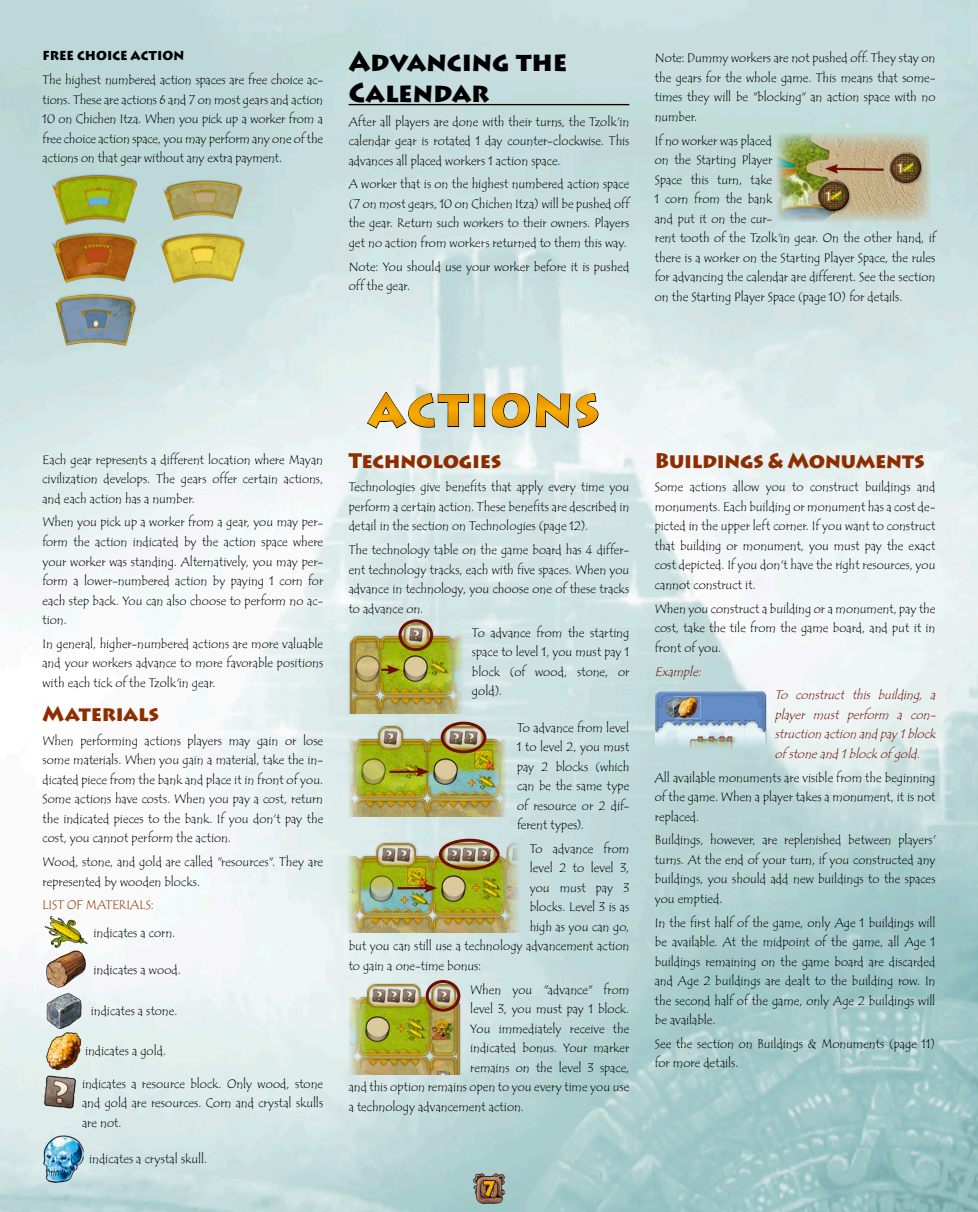
<style>
.page{position:relative;width:978px;height:1212px;background:#fff}
.page>*{position:absolute;margin:0;border:0;box-sizing:border-box;transform-origin:0 0}
.t1{font:900 45px "Lithos Pro";letter-spacing:.035em;color:#f8ac00}
.t2{font:900 27px/31.2px "Lithos Pro";letter-spacing:-.01em;color:#000;scale:.95 1}
.t3{font:900 21px "Lithos Pro";letter-spacing:-.015em;color:#8d2d00;scale:.95 1}
.t4{font:900 21px "Lithos Pro";color:#f8ac00;scale:.95 1}
.t5{font:12.75px/19.5px "Tempus Sans ITCCZ";color:#000;text-align:justify;scale:.95 1}
.t6{font:italic 12.75px/19.5px "Tempus Sans ITCCZ";color:#6c0e01;text-align:justify;scale:.95 1}
.t7{font:900 12.75px "Lithos Pro";color:#000;scale:.95 1}
.t8{font:12.75px "Tempus Sans ITCCZ";letter-spacing:.01em;color:#8d2d00;scale:.95 1}
</style>
<div class="page">
<img style="left:0;top:0;width:978px;height:1212px">
<img style="left:43px;top:156px;width:103px;height:57px">
<img style="left:151px;top:151px;width:103px;height:63px">
<img style="left:43px;top:213px;width:103px;height:74px">
<img style="left:151px;top:214px;width:103px;height:74px">
<img style="left:55px;top:292px;width:83px;height:54px">
<hr style="left:349px;top:104px;width:280px;height:1px;background:#000">
<img style="left:772px;top:128px;width:163px;height:99px">
<div style="left:889px;top:152px;width:34px;height:34px;background:#000;opacity:.4"></div>
<div style="left:889px;top:153px;width:32px;height:21px;background:#fff;opacity:.75"></div>
<div style="left:889px;top:157px;width:32px;height:26px;background:#000;opacity:.75"></div>
<div style="left:817px;top:180px;width:35px;height:34px;background:#000;opacity:.4"></div>
<div style="left:817px;top:181px;width:32px;height:21px;background:#fff;opacity:.75"></div>
<div style="left:817px;top:185px;width:32px;height:26px;background:#000;opacity:.75"></div>
<svg style="left:825px;top:164px;width:61px;height:10px"></svg>
<img style="left:43px;top:916px;width:46px;height:32px">
<img style="left:43px;top:950px;width:46px;height:37px">
<img style="left:43px;top:993px;width:44px;height:36px">
<img style="left:43px;top:1032px;width:42px;height:38px">
<img style="left:43px;top:1074px;width:35px;height:36px">
<img style="left:44px;top:1135px;width:40px;height:48px">
<img style="left:349px;top:623px;width:123px;height:90px">
<img style="left:356px;top:656px;width:24px;height:26px">
<img style="left:404px;top:656px;width:24px;height:26px">
<svg style="left:381px;top:660px;width:19px;height:17px"></svg>
<div style="left:399px;top:619px;width:34px;height:32px;border:3px solid #6c0e01;border-radius:50%"></div>
<img style="left:336px;top:726px;width:181px;height:90px">
<img style="left:361px;top:759px;width:24px;height:25px">
<img style="left:433px;top:759px;width:25px;height:25px">
<hr style="left:390px;top:770px;width:30px;height:3px;background:#6c0e01">
<svg style="left:414px;top:764px;width:16px;height:12px"></svg>
<div style="left:441px;top:722px;width:45px;height:31px;border:3px solid #6c0e01;border-radius:50%"></div>
<img style="left:336px;top:842px;width:194px;height:91px">
<img style="left:369px;top:875px;width:24px;height:26px">
<img style="left:441px;top:875px;width:25px;height:26px">
<hr style="left:398px;top:887px;width:30px;height:2px;background:#6c0e01">
<svg style="left:422px;top:881px;width:16px;height:12px"></svg>
<div style="left:439px;top:839px;width:61px;height:31px;border:3px solid #6c0e01;border-radius:50%"></div>
<img style="left:319px;top:984px;width:143px;height:90px">
<img style="left:366px;top:1016px;width:24px;height:26px">
<div style="left:426px;top:980px;width:34px;height:32px;border:3px solid #6c0e01;border-radius:50%"></div>
<div style="left:654px;top:690px;width:113px;height:75px;background:#fff;opacity:.75"></div>
<div style="left:654px;top:692px;width:114px;height:76px;background:#000;opacity:.75"></div>
<div style="left:335px;top:378px;width:297px;height:76px;background:#8d2d00;opacity:.5"></div>
<img style="left:473px;top:1173px;width:32px;height:30px">
<svg style="left:482px;top:1179px;width:15px;height:20px"></svg>
<p class="t7" style="left:43px;top:48px;width:151px">FREE CHOICE ACTION</p>
<p class="t5" style="left:43px;top:70px;width:297px">The highest numbered action spaces are free choice ac&shy;tions. These are actions 6 and 7 on most gears and action 10 on Chichen Itza. When you pick up a worker from a free choice action space, you may perform any one of the actions on that gear without any extra payment.</p>
<h2 class="t2" style="left:349px;top:46px;width:232px">Advancing the<br>Calendar</h2>
<p class="t5" style="left:349px;top:112px;width:297px">After all players are done with their turns, the Tzolk'in calendar gear is rotated 1 day counter-clockwise. This advances all placed workers 1 action space.</p>
<p class="t5" style="left:349px;top:175px;width:297px">A worker that is on the highest numbered action space (7 on most gears, 10 on Chichen Itza) will be pushed off the gear. Return such workers to their owners. Players get no action from workers returned to them this way.</p>
<p class="t5" style="left:349px;top:257px;width:297px">Note: You should use your worker before it is pushed off the gear.</p>
<p class="t5" style="left:655px;top:48px;width:297px">Note: Dummy workers are not pushed off. They stay on the gears for the whole game. This means that some&shy;times they will be "blocking" an action space with no number.</p>
<p class="t5" style="left:655px;top:131px;width:297px;text-align:left">If no worker was placed<br>on the Starting Player<br>Space this turn, take<br>1 corn from the bank<br>and put it on the cur-<br>rent tooth of the Tzolk'in gear. On the other hand, if there is a worker on the Starting Player Space, the rules for advancing the calendar are different. See the section on the Starting Player Space (page 10) for details.</p>
<p class="t5" style="left:43px;top:450px;width:297px">Each gear represents a different location where Mayan civilization develops. The gears offer certain actions, and each action has a number.</p>
<p class="t5" style="left:43px;top:513px;width:297px">When you pick up a worker from a gear, you may per&shy;form the action indicated by the action space where your worker was standing. Alternatively, you may per&shy;form a lower-numbered action by paying 1 corn for each step back. You can also choose to perform no ac&shy;tion.</p>
<p class="t5" style="left:43px;top:634px;width:297px">In general, higher-numbered actions are more valuable and your workers advance to more favorable positions with each tick of the Tzolk'in gear.</p>
<h3 class="t3" style="left:43px;top:701px;width:124px">Materials</h3>
<p class="t5" style="left:43px;top:731px;width:297px">When performing actions players may gain or lose some materials. When you gain a material, take the in&shy;dicated piece from the bank and place it in front of you.<br>Some actions have costs. When you pay a cost, return the indicated pieces to the bank. If you don't pay the cost, you cannot perform the action.</p>
<p class="t5" style="left:43px;top:852px;width:297px">Wood, stone, and gold are called "resources". They are represented by wooden blocks.</p>
<p class="t8" style="left:43px;top:897px;width:119px">LIST OF MATERIALS:</p>
<p class="t5" style="left:94px;top:923px;width:87px">indicates a corn.</p>
<p class="t5" style="left:94px;top:960px;width:93px">indicates a wood.</p>
<p class="t5" style="left:91px;top:1001px;width:92px">indicates a stone.</p>
<p class="t5" style="left:85px;top:1041px;width:87px">indicates a gold.</p>
<p class="t5" style="left:82px;top:1074px;width:255px">indicates a resource block. Only wood, stone and gold are resources. Corn and crystal skulls are not.</p>
<p class="t5" style="left:89px;top:1149px;width:125px">indicates a crystal skull.</p>
<h1 class="t1" style="left:368px;top:383px;width:233px">ACTIONS</h1>
<h3 class="t3" style="left:349px;top:447px;width:162px">Technologies</h3>
<p class="t5" style="left:349px;top:478px;width:297px">Technologies give benefits that apply every time you perform a certain action. These benefits are described in detail in the section on Technologies (page 12).</p>
<p class="t5" style="left:349px;top:540px;width:297px">The technology table on the game board has 4 differ&shy;ent technology tracks, each with five spaces. When you advance in technology, you choose one of these tracks to advance on.</p>
<p class="t5" style="left:472px;top:623px;width:167px">To advance from the starting space to level 1, you must pay 1 block (of wood, stone, or gold).</p>
<p class="t5" style="left:517px;top:718px;width:120px">To advance from level 1 to level 2, you must pay 2 blocks (which can be the same type of resource or 2 dif&shy;ferent types).</p>
<p class="t5" style="left:530px;top:839px;width:106px">To advance from</p>
<p class="t5" style="left:530px;top:858px;width:106px">level 2 to level 3,</p>
<p class="t5" style="left:530px;top:878px;width:106px">you must pay 3</p>
<p class="t5" style="left:530px;top:897px;width:106px">blocks. Level 3 is as</p>
<p class="t5" style="left:530px;top:917px;width:106px">high as you can go,</p>
<p class="t5" style="left:349px;top:936px;width:297px">but you can still use a technology advancement action</p>
<p class="t5" style="left:349px;top:956px;width:141px">to gain a one-time bonus:</p>
<p class="t5" style="left:470px;top:980px;width:169px">When you "advance" from</p>
<p class="t5" style="left:470px;top:999px;width:169px">level 3, you must pay 1 block.</p>
<p class="t5" style="left:470px;top:1019px;width:169px">You immediately receive the</p>
<p class="t5" style="left:470px;top:1038px;width:169px">indicated bonus. Your marker</p>
<p class="t5" style="left:470px;top:1058px;width:169px">remains on the level 3 space,</p>
<p class="t5" style="left:349px;top:1077px;width:297px">and this option remains open to you every time you use</p>
<p class="t5" style="left:349px;top:1097px;width:186px">a technology advancement action.</p>
<h3 class="t4" style="left:481px;top:1175px;width:19px">7</h3>
<h3 class="t3" style="left:655px;top:447px;width:285px">Buildings &amp; Monuments</h3>
<p class="t5" style="left:655px;top:478px;width:297px">Some actions allow you to construct buildings and monuments. Each building or monument has a cost de&shy;picted in the upper left corner. If you want to construct that building or monument, you must pay the exact cost depicted. If you don't have the right resources, you cannot construct it.</p>
<p class="t5" style="left:655px;top:599px;width:297px">When you construct a building or a monument, pay the cost, take the tile from the game board, and put it in front of you.</p>
<p class="t6" style="left:655px;top:662px;width:54px">Example:</p>
<p class="t6" style="left:775px;top:685px;width:174px">To construct this building, a player must perform a con&shy;struction action andpay1block of stoneand1blockof gold.</p>
<p class="t5" style="left:655px;top:768px;width:297px">All available monuments are visible from the beginning of the game. When a player takes a monument, it is not replaced.</p>
<p class="t5" style="left:655px;top:830px;width:297px">Buildings, however, are replenished between players' turns. At the end of your turn, if you constructed any buildings, you should add new buildings to the spaces you emptied.</p>
<p class="t5" style="left:655px;top:913px;width:297px">In the first half of the game, only Age 1 buildings will be available. At the midpoint of the game, all Age 1 buildings remaining on the game board are discarded and Age 2 buildings are dealt to the building row. In the second half of the game, only Age 2 buildings will be available.</p>
<p class="t5" style="left:655px;top:1034px;width:297px">See the section on Buildings &amp; Monuments (page 11) for more details.</p>
</div>
